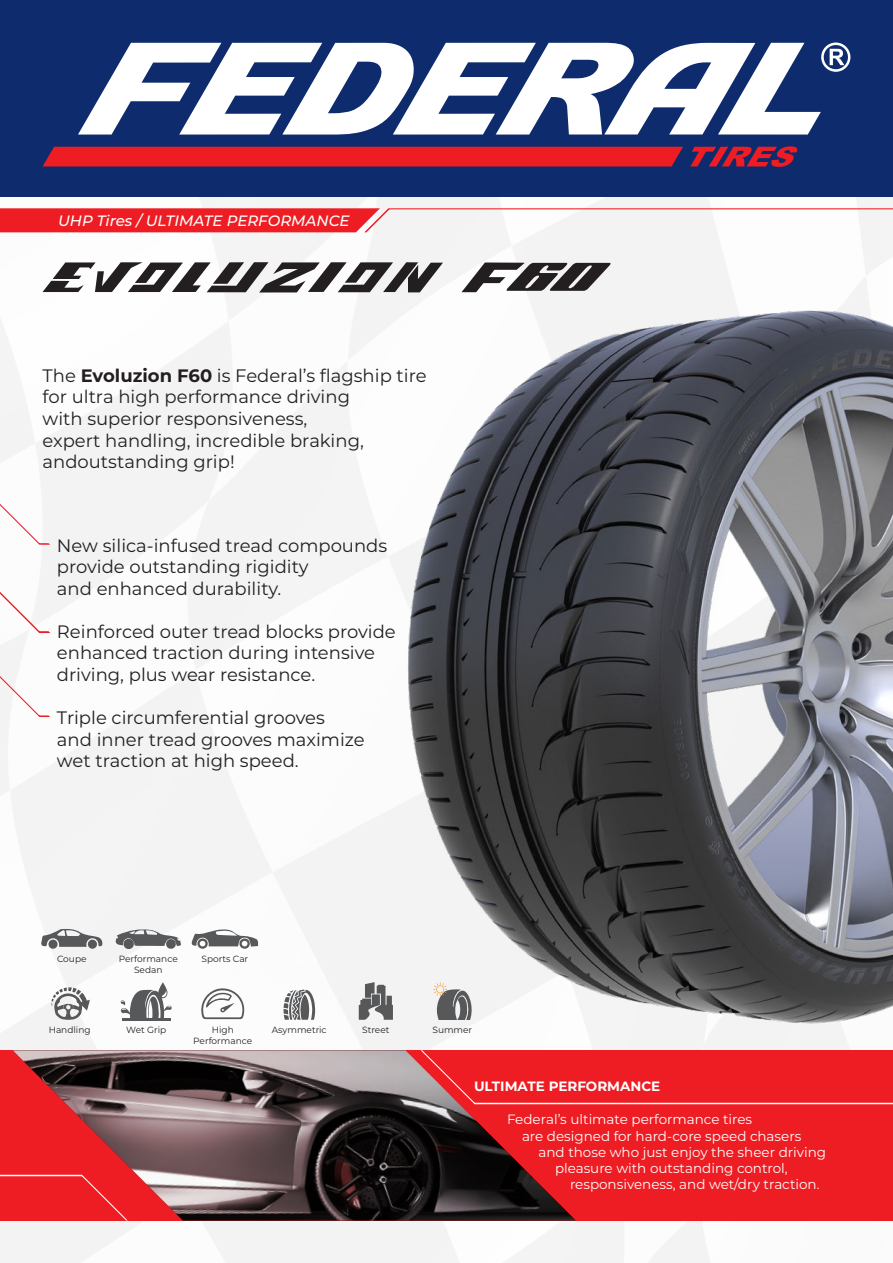
<style>
.page{position:relative;width:893px;height:1263px;background:#fff}
.page>*{position:absolute;margin:0;border:0;box-sizing:border-box;transform-origin:0 0}
.t1{font:18px/21.6px "Montserrat";color:#231f20}
.t2{font:italic 500 15px "Montserrat";color:#fff}
.t3{font:13.5px "Montserrat";color:#fff}
.t4{font:700 13.5px "Montserrat";color:#fff}
.t5{font:9px "Montserrat";color:#231f20}
.s1{font-weight:700}
</style>
<div class="page">
<img style="left:0;top:197px;width:893px;height:1066px">
<img style="left:367px;top:303px;width:526px;height:728px">
<svg style="left:51px;top:987px;width:39px;height:33px"></svg>
<svg style="left:359px;top:982px;width:34px;height:38px"></svg>
<svg style="left:433px;top:982px;width:40px;height:38px"></svg>
<svg style="left:41px;top:929px;width:62px;height:18px"></svg>
<div style="left:48px;top:940px;width:10px;height:9px;background:#57585a;border-radius:50%"></div>
<div style="left:88px;top:940px;width:9px;height:9px;background:#57585a;border-radius:50%"></div>
<svg style="left:191px;top:929px;width:67px;height:20px"></svg>
<svg style="left:116px;top:928px;width:65px;height:21px"></svg>
<hr style="left:122px;top:1018px;width:48px;height:3px;background:#57585a">
<svg style="left:120px;top:982px;width:52px;height:38px"></svg>
<svg style="left:283px;top:989px;width:32px;height:31px"></svg>
<svg style="left:199px;top:986px;width:46px;height:33px"></svg>
<div style="left:0;top:1050px;width:893px;height:170px;background:#ee1d23"></div>
<img style="left:13px;top:1050px;width:563px;height:170px">
<svg style="left:418px;top:1049px;width:475px;height:56px"></svg>
<svg style="left:0;top:1174px;width:130px;height:48px"></svg>
<svg style="left:0;top:490px;width:52px;height:55px"></svg>
<svg style="left:0;top:578px;width:52px;height:56px"></svg>
<svg style="left:0;top:662px;width:52px;height:56px"></svg>
<svg style="left:0;top:208px;width:893px;height:25px"></svg>
<svg style="left:461px;top:262px;width:150px;height:30px"></svg>
<svg style="left:43px;top:262px;width:400px;height:30px"></svg>
<div style="left:0;top:0;width:893px;height:197px;background:#0d2b6d"></div>
<div style="left:43px;top:147px;width:640px;height:19px;background:#ee1d23"></div>
<svg style="left:78px;top:43px;width:772px;height:92px"></svg>
<svg style="left:690px;top:146px;width:107px;height:21px"></svg>
<p class="t2" style="left:58px;top:210px;width:293px">UHP Tires / ULTIMATE PERFORMANCE</p>
<p class="t1" style="left:43px;top:364px;width:386px">The <span class="s1">Evoluzion F60</span> is Federal’s flagship tire for ultra high performance driving</p>
<p class="t1" style="left:43px;top:407px;width:323px">with superior responsiveness, expert handling, incredible braking, andoutstanding grip!</p>
<p class="t1" style="left:57px;top:534px;width:332px">New silica-infused tread compounds provide outstanding rigidity<br>and enhanced durability.</p>
<p class="t1" style="left:57px;top:620px;width:340px">Reinforced outer tread blocks provide enhanced traction during intensive driving, plus wear resistance.</p>
<p class="t1" style="left:57px;top:706px;width:309px">Triple circumferential grooves<br>and inner tread grooves maximize wet traction at high speed.</p>
<p class="t5" style="left:57px;top:952px;width:31px">Coupe</p>
<p class="t5" style="left:119px;top:952px;width:60px">Performance</p>
<p class="t5" style="left:201px;top:952px;width:48px">Sports Car</p>
<p class="t5" style="left:134px;top:963px;width:30px">Sedan</p>
<p class="t5" style="left:126px;top:1023px;width:41px">Wet Grip</p>
<p class="t5" style="left:212px;top:1023px;width:24px">High</p>
<p class="t5" style="left:272px;top:1023px;width:56px">Asymmetric</p>
<p class="t5" style="left:193px;top:1034px;width:60px">Performance</p>
<p class="t5" style="left:49px;top:1023px;width:43px">Handling</p>
<p class="t5" style="left:362px;top:1023px;width:29px">Street</p>
<p class="t5" style="left:432px;top:1023px;width:41px">Summer</p>
<p class="t4" style="left:474px;top:1076px;width:188px">ULTIMATE PERFORMANCE</p>
<p class="t3" style="left:507px;top:1110px;width:247px">Federal’s ultimate performance tires</p>
<p class="t3" style="left:522px;top:1126px;width:281px">are designed for hard-core speed chasers</p>
<p class="t3" style="left:538px;top:1143px;width:289px">and those who just enjoy the sheer driving</p>
<p class="t3" style="left:555px;top:1159px;width:234px">pleasure with outstanding control,</p>
<p class="t3" style="left:570px;top:1175px;width:251px">responsiveness, and wet/dry traction.</p>
</div>
